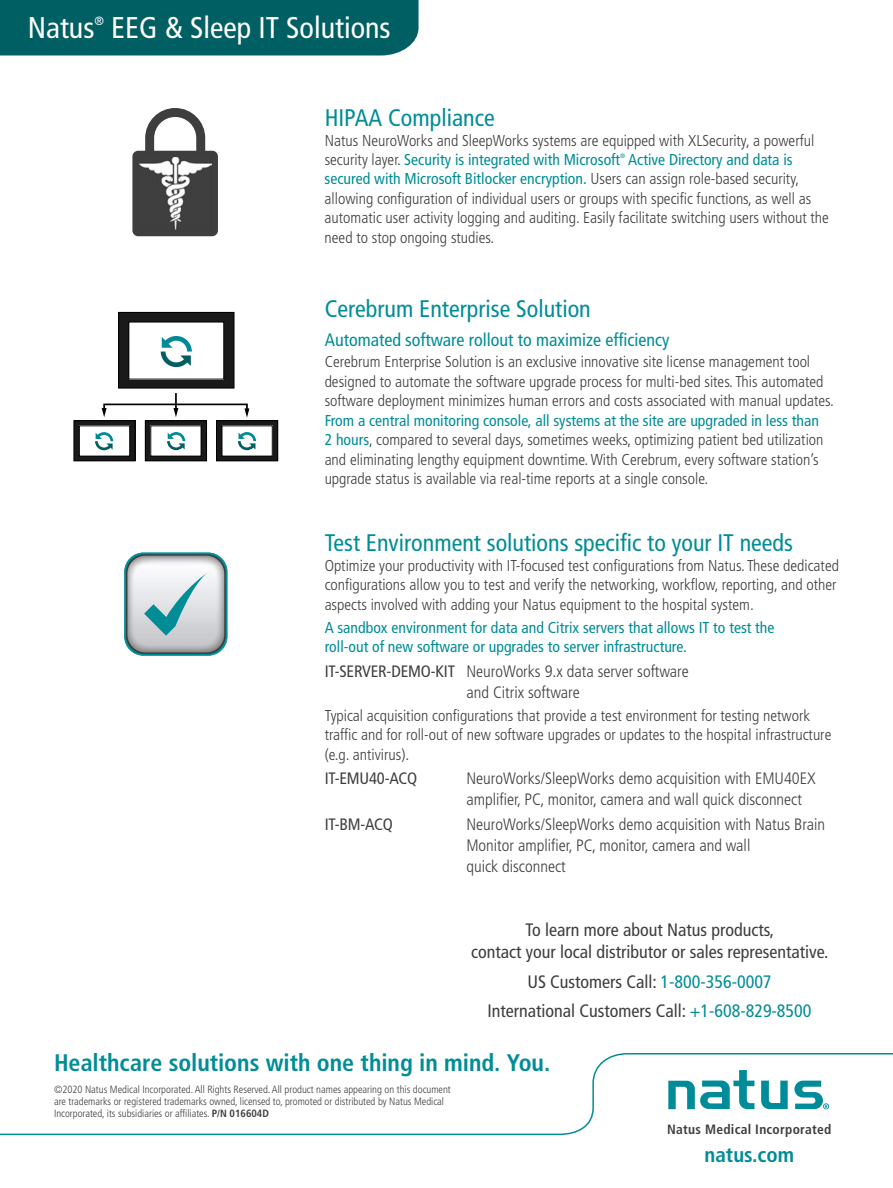
<style>
.page{position:relative;width:893px;height:1188px;background:#fff}
.page>*{position:absolute;margin:0;border:0;box-sizing:border-box;transform-origin:0 0}
.t1{font:condensed 30px "Frutiger LT Std";color:#fff}
.t2{font:condensed 24px "Frutiger LT Std";color:#008d96}
.t3{font:700 condensed 24px "Frutiger LT Std";color:#008d96}
.t4{font:700 condensed 21px "Frutiger LT Std";color:#008d96}
.t5{font:condensed 18px/22.5px "Frutiger LT Std";color:#3e3e3f;text-align:center}
.t6{font:condensed 18px "Frutiger LT Std";color:#008d96}
.t7{font:300 condensed 16.5px/21px "Frutiger LT Std";color:#3e3e3f}
.t8{font:condensed 16.5px "Frutiger LT Std";letter-spacing:-.01em;color:#3e3e3f}
.t9{font:300 condensed 15.75px/19.5px "Frutiger LT Std";color:#3e3e3f}
.t10{font:condensed 15.75px/19.5px "Frutiger LT Std";color:#008d96}
.t11{font:700 condensed 13.5px "Frutiger LT Std";letter-spacing:.02em;color:#3e3e3f}
.t12{font:condensed 12px "Frutiger LT Std";color:#fff}
.t13{font:300 condensed 10.5px/12px "Frutiger LT Std";color:#3e3e3f}
.t14{font:condensed 6.3px "Frutiger LT Std";color:#008d96}
.s1{font-weight:400;color:#008d96}
.s2{font-weight:400}
.s3{color:#008d96}
.s4{font-weight:700}
</style>
<div class="page">
<div style="left:0;top:0;width:418px;height:56px;background:#005f62"></div>
<svg style="left:0;top:1053px;width:893px;height:83px"></svg>
<svg style="left:761px;top:1081px;width:27px;height:28px"></svg>
<svg style="left:668px;top:1070px;width:86px;height:39px"></svg>
<svg style="left:794px;top:1081px;width:35px;height:28px"></svg>
<div style="left:132px;top:151px;width:86px;height:85px;background:#3e3e3f;border-radius:6px"></div>
<svg style="left:145px;top:108px;width:60px;height:43px"></svg>
<img style="left:140px;top:157px;width:71px;height:72px">
<div style="left:119px;top:312px;width:115px;height:76px;background:#1a1a1a"></div>
<div style="left:118px;top:312px;width:116px;height:76px;border:1px solid #000"></div>
<div style="left:129px;top:322px;width:95px;height:57px;background:#fff"></div>
<svg style="left:147px;top:422px;width:58px;height:37px"></svg>
<div style="left:145px;top:420px;width:62px;height:41px;border:1px solid #000"></div>
<div style="left:151px;top:426px;width:50px;height:30px;background:#fff"></div>
<svg style="left:76px;top:422px;width:57px;height:37px"></svg>
<div style="left:74px;top:420px;width:61px;height:41px;border:1px solid #000"></div>
<div style="left:79px;top:426px;width:51px;height:30px;background:#fff"></div>
<div style="left:79px;top:426px;width:51px;height:30px;border:1px solid #000"></div>
<svg style="left:218px;top:422px;width:58px;height:37px"></svg>
<div style="left:216px;top:420px;width:62px;height:41px;border:1px solid #000"></div>
<div style="left:222px;top:426px;width:50px;height:30px;background:#fff"></div>
<div style="left:103px;top:404px;width:145px;height:7px;border:2px solid #000"></div>
<svg style="left:102px;top:408px;width:5px;height:9px"></svg>
<svg style="left:244px;top:408px;width:5px;height:10px"></svg>
<svg style="left:173px;top:393px;width:5px;height:24px"></svg>
<svg style="left:161px;top:336px;width:31px;height:31px"></svg>
<svg style="left:95px;top:432px;width:18px;height:18px"></svg>
<svg style="left:167px;top:432px;width:18px;height:18px"></svg>
<svg style="left:238px;top:432px;width:18px;height:18px"></svg>
<svg style="left:124px;top:552px;width:103px;height:104px"></svg>
<h1 class="t1" style="left:28px;top:10px;width:68px">Natus</h1>
<p class="t12" style="left:95px;top:14px;width:11px">®</p>
<h1 class="t1" style="left:111px;top:10px;width:281px">EEG &amp; Sleep IT Solutions</h1>
<h2 class="t2" style="left:325px;top:104px;width:172px">HIPAA Compliance</h2>
<p class="t9" style="left:325px;top:131px;width:491px">Natus NeuroWorks and SleepWorks systems are equipped with XLSecurity, a powerful security layer. <span class="s1">Security is integrated with Microsoft</span></p>
<p class="t9" style="left:325px;top:150px;width:506px;text-indent:304px"><span class="s1">Active Directory and data is secured with Microsoft Bitlocker encryption.</span> Users can assign role-based security, allowing configuration of individual users or groups with specific functions, as well as automatic user activity logging and auditing. Easily facilitate switching users without the need to stop ongoing studies.</p>
<p class="t14" style="left:620px;top:152px;width:7px">®</p>
<h2 class="t2" style="left:325px;top:295px;width:268px">Cerebrum Enterprise Solution</h2>
<p class="t6" style="left:325px;top:330px;width:346px">Automated software rollout to maximize efficiency</p>
<p class="t9" style="left:325px;top:352px;width:511px">Cerebrum Enterprise Solution is an exclusive innovative site license management tool designed to automate the software upgrade process for multi-bed sites. This automated software deployment minimizes human errors and costs associated with manual updates.</p>
<p class="t9" style="left:325px;top:411px;width:500px"><span class="s1">From a central monitoring console, all systems at the site are upgraded in less than 2 hours</span>, compared to several days, sometimes weeks, optimizing patient bed utilization and eliminating lengthy equipment downtime. With Cerebrum, every software station’s upgrade status is available via real-time reports at a single console.</p>
<h2 class="t2" style="left:325px;top:529px;width:470px">Test Environment solutions specific to your IT needs</h2>
<p class="t9" style="left:325px;top:556px;width:516px">Optimize your productivity with IT-focused test configurations from Natus. These dedicated configurations allow you to test and verify the networking, workflow, reporting, and other aspects involved with adding your Natus equipment to the hospital system.</p>
<p class="t10" style="left:325px;top:618px;width:451px">A sandbox environment for data and Citrix servers that allows IT to test the roll-out of new software or upgrades to server infrastructure.</p>
<p class="t7" style="left:466px;top:661px;width:224px;text-indent:-142px"><span class="s2">IT-SERVER-DEMO-KIT</span> NeuroWorks 9.x data server software and Citrix software</p>
<p class="t9" style="left:325px;top:706px;width:508px">Typical acquisition configurations that provide a test environment for testing network traffic and for roll-out of new software upgrades or updates to the hospital infrastructure (e.g. antivirus).</p>
<p class="t8" style="left:325px;top:769px;width:94px">IT-EMU40-ACQ</p>
<p class="t7" style="left:466px;top:768px;width:351px">NeuroWorks/SleepWorks demo acquisition with EMU40EX amplifier, PC, monitor, camera and wall quick disconnect</p>
<p class="t8" style="left:325px;top:815px;width:70px">IT-BM-ACQ</p>
<p class="t7" style="left:466px;top:814px;width:360px">NeuroWorks/SleepWorks demo acquisition with Natus Brain<br>Monitor amplifier, PC, monitor, camera and wall<br>quick disconnect</p>
<p class="t5" style="left:471px;top:919px;width:359px">To learn more about Natus products,<br>contact your local distributor or sales representative.</p>
<p class="t5" style="left:487px;top:967px;width:326px;line-height:29.2px">US Customers Call: <span class="s3">1-800-356-0007<br></span>International Customers Call: <span class="s3">+1-608-829-8500</span></p>
<h2 class="t3" style="left:54px;top:1048px;width:498px">Healthcare solutions with one thing in mind. You.</h2>
<p class="t13" style="left:54px;top:1084px;width:398px">©2020 Natus Medical Incorporated. All Rights Reserved. All product names appearing on this document are trademarks or registered trademarks owned, licensed to, promoted or distributed by Natus Medical<br>Incorporated, its subsidiaries or affiliates. <span class="s4">P/N 016604D</span></p>
<p class="t11" style="left:667px;top:1121px;width:166px">Natus Medical Incorporated</p>
<h3 class="t4" style="left:705px;top:1142px;width:91px">natus.com</h3>
</div>
